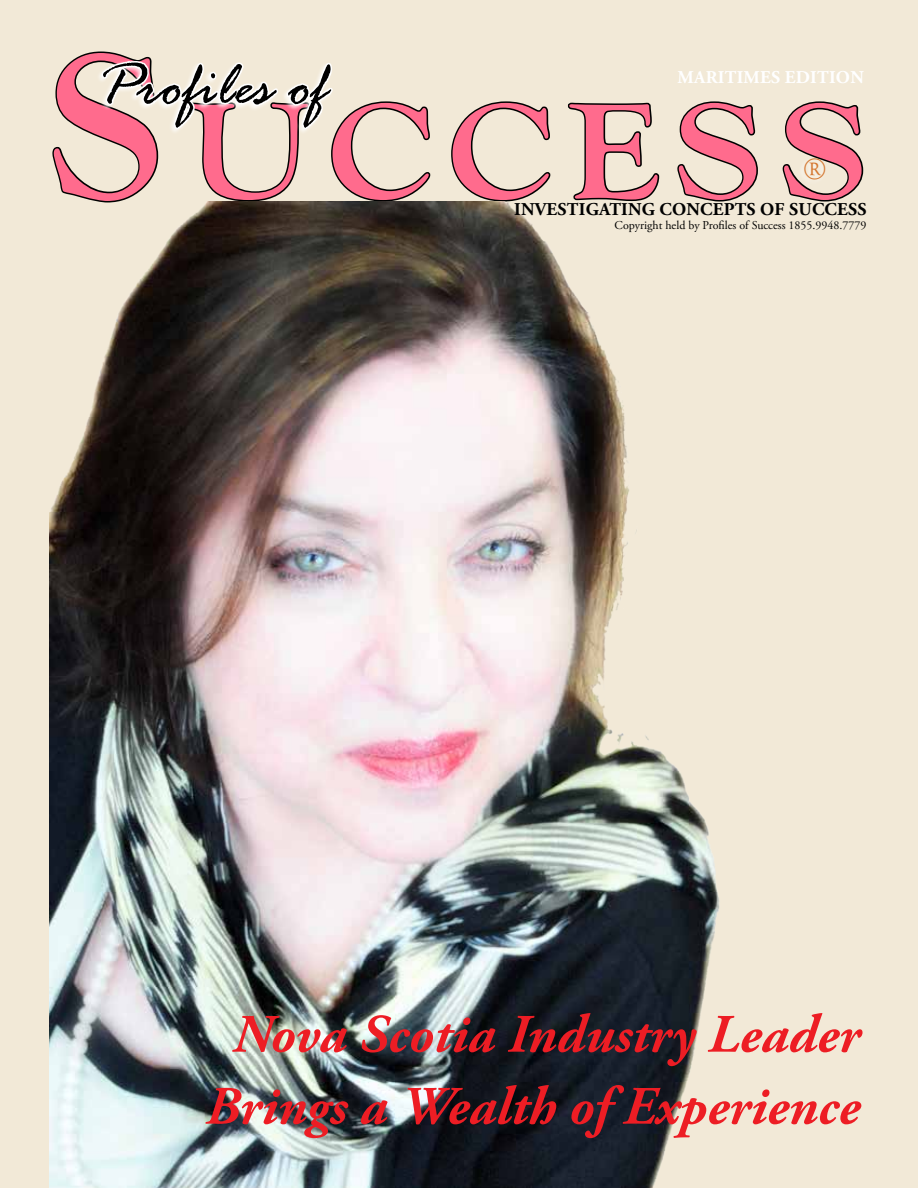
<style>
.page{position:relative;width:918px;height:1188px;background:#f2e9d7}
.page>*{position:absolute;margin:0;border:0;box-sizing:border-box;transform-origin:0 0}
.t1{font:700 140.1px "Goudy Old Style T";letter-spacing:.09em;color:#ff6b8d;scale:1.12 1}
.t2{font:italic 64.5px "Rage";color:#000}
.t3{font:italic 700 54px/72px "Adobe Garamond Pro";color:#ed1d24;text-align:center}
.t4{font:30px "Goudy Old Style T";color:#d47730}
.t5{font:700 18px "Adobe Garamond Pro";letter-spacing:.015em;color:#000}
.t6{font:700 18px "Adobe Garamond Pro";letter-spacing:.015em;color:#fff}
.t7{font:12px "Adobe Garamond Pro";color:#000}
.s1{font-size:213.6px}
</style>
<div class="page">
<svg style="left:450px;top:100px;width:102px;height:101px;background:#cec6b7"></svg>
<svg style="left:566px;top:101px;width:95px;height:100px;background:#c3bcad"></svg>
<svg style="left:676px;top:100px;width:83px;height:101px;background:#c1baac"></svg>
<svg style="left:781px;top:100px;width:84px;height:103px;background:#bfb8a9"></svg>
<svg style="left:51px;top:43px;width:381px;height:158px;background:#ddd6c7"></svg>
<div style="left:798px;top:157px;width:29px;height:28px;background:#f3ecdc"></div>
<img style="left:50px;top:201px;width:733px;height:987px">
<h1 class="t1" style="left:47px;top:74px;width:734px"><span class="s1">S</span>UCCESS</h1>
<p class="t2" style="left:98px;top:51px;width:230px">Profiles of</p>
<p class="t6" style="left:678px;top:67px;width:188px">MARITIMES EDITION</p>
<p class="t4" style="left:804px;top:153px;width:24px">®</p>
<p class="t5" style="left:514px;top:199px;width:354px">INVESTIGATING CONCEPTS OF SUCCESS</p>
<p class="t7" style="left:615px;top:218px;width:253px">Copyright held by Profiles of Success 1855.9948.7779</p>
<p class="t3" style="left:205px;top:1000px;width:656px">Nova Scotia Industry Leader<br>Brings a Wealth of Experience</p>
</div>
